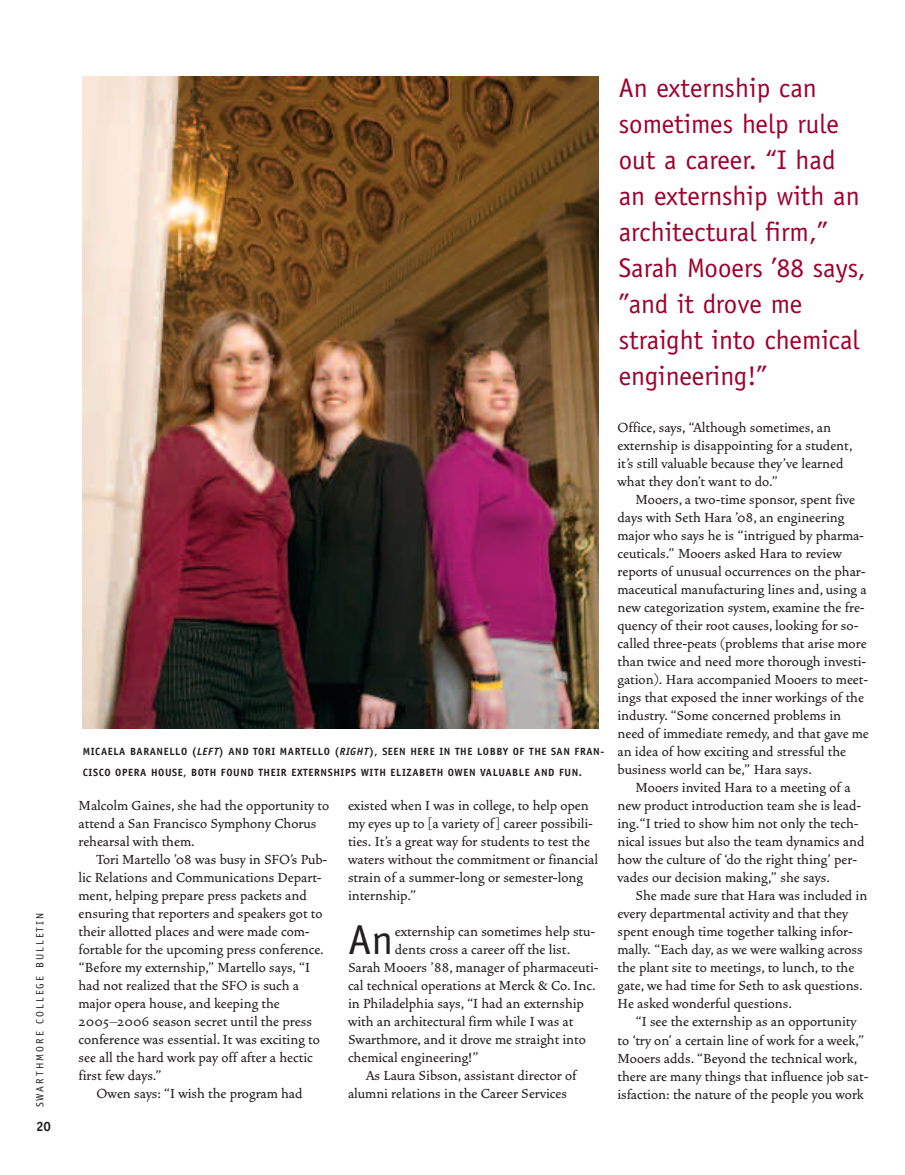
<style>
.page{position:relative;width:905px;height:1175px;background:#fff}
.page>*{position:absolute;margin:0;border:0;box-sizing:border-box;transform-origin:0 0}
.t1{font:42px "Officina Sans";color:#231f20}
.t2{font:27px/36px "Officina Sans";color:#9e022d}
.t3{font:500 16.5px/18px "Vendetta";color:#231f20}
.t4{font:700 13.5px "Officina Sans";color:#231f20}
.t5{font:700 10.5px/21px "Officina Sans";letter-spacing:.055em;color:#231f20}
.t6{font:10.5px "Officina Sans";letter-spacing:.2em;color:#231f20}
.s1{font-style:italic}
</style>
<div class="page">
<img style="left:83px;top:77px;width:515px;height:652px">
<p class="t6" style="left:36px;top:1107px;width:196px;rotate:-90deg">SWARTHMORE COLLEGE BULLETIN</p>
<p class="t4" style="left:36px;top:1121px;width:17px">20</p>
<p class="t5" style="left:83px;top:741px;width:523px">MICAELA BARANELLO (<span class="s1">LEFT</span>) AND TORI MARTELLO (<span class="s1">RIGHT</span>), SEEN HERE IN THE LOBBY OF THE SAN FRAN-<br>CISCO OPERA HOUSE, BOTH FOUND THEIR EXTERNSHIPS WITH ELIZABETH OWEN VALUABLE AND FUN.</p>
<p class="t3" style="left:79px;top:795px;width:252px">Malcolm Gaines, she had the opportunity to</p>
<p class="t3" style="left:79px;top:813px;width:239px">attend a San Francisco Symphony Chorus</p>
<p class="t3" style="left:79px;top:831px;width:118px">rehearsal with them.</p>
<p class="t3" style="left:97px;top:849px;width:232px">Tori Martello ’08 was busy in SFO’s Pub-</p>
<p class="t3" style="left:79px;top:867px;width:244px">lic Relations and Communications Depart-</p>
<p class="t3" style="left:79px;top:885px;width:230px">ment, helping prepare press packets and</p>
<p class="t3" style="left:79px;top:903px;width:245px">ensuring that reporters and speakers got to</p>
<p class="t3" style="left:79px;top:921px;width:233px">their allotted places and were made com-</p>
<p class="t3" style="left:79px;top:939px;width:247px">fortable for the upcoming press conference.</p>
<p class="t3" style="left:79px;top:957px;width:233px">“Before my externship,” Martello says, “I</p>
<p class="t3" style="left:79px;top:975px;width:222px">had not realized that the SFO is such a</p>
<p class="t3" style="left:79px;top:993px;width:203px">major opera house, and keeping the</p>
<p class="t3" style="left:79px;top:1011px;width:235px">2005–2006 season secret until the press</p>
<p class="t3" style="left:79px;top:1029px;width:243px">conference was essential. It was exciting to</p>
<p class="t3" style="left:79px;top:1047px;width:236px">see all the hard work pay off after a hectic</p>
<p class="t3" style="left:79px;top:1065px;width:85px">first few days.”</p>
<p class="t3" style="left:97px;top:1083px;width:207px">Owen says: “I wish the program had</p>
<p class="t3" style="left:348px;top:795px;width:251px">existed when I was in college, to help open my eyes up to [a variety of] career possibili&shy;ties. It’s a great way for students to test the waters without the commitment or financial strain of a summer-long or semester-long internship.”</p>
<p class="t1" style="left:348px;top:924px;width:47px">An</p>
<p class="t3" style="left:395px;top:921px;width:202px">externship can sometimes help stu-</p>
<p class="t3" style="left:395px;top:939px;width:177px">dents cross a career off the list.</p>
<p class="t3" style="left:348px;top:957px;width:252px">Sarah Mooers ’88, manager of pharmaceuti-</p>
<p class="t3" style="left:348px;top:975px;width:249px">cal technical operations at Merck &amp; Co. Inc.</p>
<p class="t3" style="left:348px;top:993px;width:237px">in Philadelphia says, “I had an externship</p>
<p class="t3" style="left:348px;top:1011px;width:227px">with an architectural firm while I was at</p>
<p class="t3" style="left:348px;top:1029px;width:239px">Swarthmore, and it drove me straight into</p>
<p class="t3" style="left:348px;top:1047px;width:132px">chemical engineering!”</p>
<p class="t3" style="left:366px;top:1065px;width:212px">As Laura Sibson, assistant director of</p>
<p class="t3" style="left:348px;top:1083px;width:221px">alumni relations in the Career Services</p>
<p class="t2" style="left:618px;top:72px;width:248px">An externship can sometimes help rule out a career. “I had an externship with an architectural firm,”<br>Sarah Mooers ’88 says, ”and it drove me straight into chemical engineering!”</p>
<p class="t3" style="left:617px;top:417px;width:215px">Office, says, “Although sometimes, an</p>
<p class="t3" style="left:617px;top:435px;width:237px">externship is disappointing for a student,</p>
<p class="t3" style="left:617px;top:453px;width:227px">it’s still valuable because they’ve learned</p>
<p class="t3" style="left:617px;top:471px;width:162px">what they don’t want to do.”</p>
<p class="t3" style="left:635px;top:489px;width:221px">Mooers, a two-time sponsor, spent five</p>
<p class="t3" style="left:617px;top:507px;width:228px">days with Seth Hara ’08, an engineering</p>
<p class="t3" style="left:617px;top:525px;width:248px">major who says he is “intrigued by pharma-</p>
<p class="t3" style="left:617px;top:543px;width:226px">ceuticals.” Mooers asked Hara to review</p>
<p class="t3" style="left:617px;top:561px;width:250px">reports of unusual occurrences on the phar-</p>
<p class="t3" style="left:617px;top:579px;width:251px">maceutical manufacturing lines and, using a</p>
<p class="t3" style="left:617px;top:597px;width:249px">new categorization system, examine the fre-</p>
<p class="t3" style="left:617px;top:615px;width:243px">quency of their root causes, looking for so-</p>
<p class="t3" style="left:617px;top:633px;width:251px">called three-peats (problems that arise more</p>
<p class="t3" style="left:617px;top:651px;width:250px">than twice and need more thorough investi-</p>
<p class="t3" style="left:617px;top:669px;width:252px">gation). Hara accompanied Mooers to meet-</p>
<p class="t3" style="left:617px;top:687px;width:248px">ings that exposed the inner workings of the</p>
<p class="t3" style="left:617px;top:705px;width:225px">industry. “Some concerned problems in</p>
<p class="t3" style="left:617px;top:723px;width:253px">need of immediate remedy, and that gave me</p>
<p class="t3" style="left:617px;top:741px;width:230px">an idea of how exciting and stressful the</p>
<p class="t3" style="left:617px;top:759px;width:196px">business world can be,” Hara says.</p>
<p class="t3" style="left:635px;top:777px;width:216px">Mooers invited Hara to a meeting of a</p>
<p class="t3" style="left:617px;top:795px;width:245px">new product introduction team she is lead-</p>
<p class="t3" style="left:617px;top:813px;width:243px">ing.“I tried to show him not only the tech-</p>
<p class="t3" style="left:617px;top:831px;width:248px">nical issues but also the team dynamics and</p>
<p class="t3" style="left:617px;top:849px;width:241px">how the culture of ‘do the right thing’ per-</p>
<p class="t3" style="left:617px;top:867px;width:214px">vades our decision making,” she says.</p>
<p class="t3" style="left:635px;top:885px;width:233px">She made sure that Hara was included in</p>
<p class="t3" style="left:617px;top:903px;width:232px">every departmental activity and that they</p>
<p class="t3" style="left:617px;top:921px;width:237px">spent enough time together talking infor-</p>
<p class="t3" style="left:617px;top:939px;width:247px">mally. “Each day, as we were walking across</p>
<p class="t3" style="left:617px;top:957px;width:238px">the plant site to meetings, to lunch, to the</p>
<p class="t3" style="left:617px;top:975px;width:247px">gate, we had time for Seth to ask questions.</p>
<p class="t3" style="left:617px;top:993px;width:176px">He asked wonderful questions.</p>
<p class="t3" style="left:635px;top:1011px;width:222px">“I see the externship as an opportunity</p>
<p class="t3" style="left:617px;top:1029px;width:248px">to ‘try on’ a certain line of work for a week,”</p>
<p class="t3" style="left:617px;top:1047px;width:241px">Mooers adds. “Beyond the technical work,</p>
<p class="t3" style="left:617px;top:1065px;width:252px">there are many things that influence job sat-</p>
<p class="t3" style="left:617px;top:1083px;width:247px">isfaction: the nature of the people you work</p>
</div>
